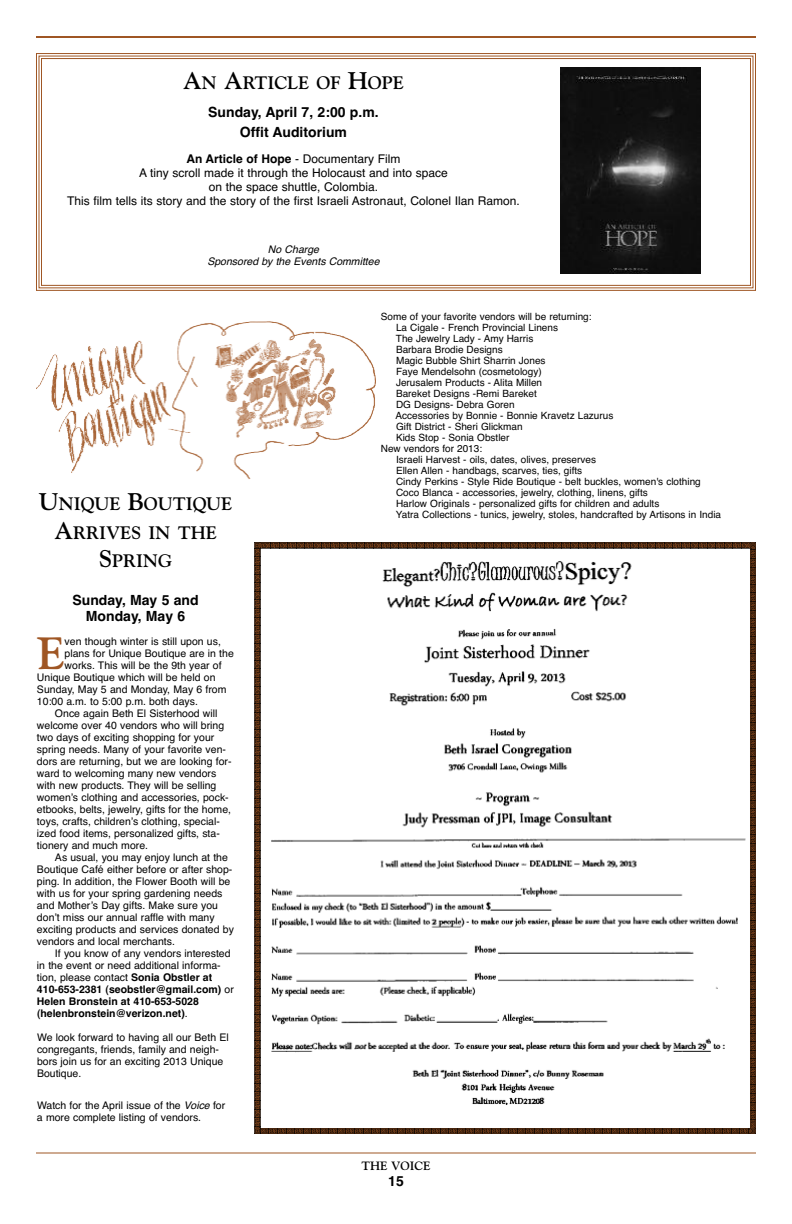
<style>
.page{position:relative;width:792px;height:1224px;background:#fff}
.page>*{position:absolute;margin:0;border:0;box-sizing:border-box;transform-origin:0 0}
.t1{font:700 45px "Goudy";color:#9f5624}
.t2{font:700 18px/28.8px "Goudy";color:#000;text-align:center}
.t3{font:700 14px/16px "Helvetica";color:#000;text-align:center}
.t4{font:12px/14px "Helvetica";color:#000;text-align:center}
.t5{font:700 12px "Goudy";color:#000}
.t6{font:10.5px/12px "Helvetica";color:#000}
.t7{font:700 10.5px "Helvetica";color:#000}
.t8{font:italic 10.5px/12px "Helvetica";color:#000;text-align:center}
.t9{font:10px "Helvetica";color:#000}
.s1{font-size:24px}
.s2{font-weight:700}
.s3{font-weight:400}
.s4{font-style:italic}
</style>
<div class="page">
<hr style="left:36px;top:1152px;width:720px;height:2px;background:#9f5624">
<hr style="left:36px;top:36px;width:720px;height:2px;background:#9f5624">
<svg style="left:254px;top:542px;width:502px;height:592px"></svg>
<img style="left:36px;top:321px;width:340px;height:158px">
<div style="left:36px;top:53px;width:720px;height:238px;border:1px solid #9f5624"></div>
<div style="left:41px;top:58px;width:710px;height:228px;border:1px solid #9f5624"></div>
<img style="left:561px;top:67px;width:139px;height:206px">
<h2 class="t2" style="left:183px;top:68px;width:222px"><span class="s1">A</span>N <span class="s1">A</span>RTICLE OF <span class="s1">H</span>OPE</h2>
<h3 class="t3" style="left:208px;top:102px;width:172px;line-height:20px">Sunday, April 7, 2:00 p.m.<br>Offit Auditorium</h3>
<p class="t4" style="left:67px;top:152px;width:454px"><span class="s2">An Article of Hope</span> - Documentary Film<br>A tiny scroll made it through the Holocaust and into space<br>on the space shuttle, Colombia.<br>This film tells its story and the story of the first Israeli Astronaut, Colonel Ilan Ramon.</p>
<p class="t8" style="left:207px;top:243px;width:174px">No Charge<br>Sponsored by the Events Committee</p>
<h2 class="t2" style="left:39px;top:489px;width:195px"><span class="s1">U</span>NIQUE <span class="s1">B</span>OUTIQUE<br><span class="s1">A</span>RRIVES IN THE<br><span class="s1">S</span>PRING</h2>
<h3 class="t3" style="left:73px;top:592px;width:128px">Sunday, May 5 and<br>Monday, May 6</h3>
<h1 class="t1" style="left:37px;top:627px;width:29px">E</h1>
<p class="t6" style="left:65px;top:635px;width:158px">ven though winter is still upon us,</p>
<p class="t6" style="left:65px;top:647px;width:171px">plans for Unique Boutique are in the</p>
<p class="t6" style="left:65px;top:659px;width:159px">works. This will be the 9th year of</p>
<p class="t6" style="left:37px;top:671px;width:180px">Unique Boutique which will be held on</p>
<p class="t6" style="left:37px;top:683px;width:191px">Sunday, May 5 and Monday, May 6 from</p>
<p class="t6" style="left:37px;top:695px;width:163px">10:00 a.m. to 5:00 p.m. both days.</p>
<p class="t6" style="left:55px;top:707px;width:164px">Once again Beth El Sisterhood will</p>
<p class="t6" style="left:37px;top:719px;width:189px">welcome over 40 vendors who will bring</p>
<p class="t6" style="left:37px;top:731px;width:179px">two days of exciting shopping for your</p>
<p class="t6" style="left:37px;top:743px;width:191px">spring needs. Many of your favorite ven-</p>
<p class="t6" style="left:37px;top:755px;width:196px">dors are returning, but we are looking for-</p>
<p class="t6" style="left:37px;top:767px;width:181px">ward to welcoming many new vendors</p>
<p class="t6" style="left:37px;top:779px;width:181px">with new products. They will be selling</p>
<p class="t6" style="left:37px;top:791px;width:193px">womenʼs clothing and accessories, pock-</p>
<p class="t6" style="left:37px;top:803px;width:196px">etbooks, belts, jewelry, gifts for the home,</p>
<p class="t6" style="left:37px;top:815px;width:184px">toys, crafts, childrenʼs clothing, special-</p>
<p class="t6" style="left:37px;top:827px;width:184px">ized food items, personalized gifts, sta-</p>
<p class="t6" style="left:37px;top:839px;width:113px">tionery and much more.</p>
<p class="t6" style="left:55px;top:851px;width:175px">As usual, you may enjoy lunch at the</p>
<p class="t6" style="left:37px;top:863px;width:197px">Boutique Café either before or after shop-</p>
<p class="t6" style="left:37px;top:875px;width:195px">ping. In addition, the Flower Booth will be</p>
<p class="t6" style="left:37px;top:887px;width:187px">with us for your spring gardening needs</p>
<p class="t6" style="left:37px;top:899px;width:183px">and Motherʼs Day gifts. Make sure you</p>
<p class="t6" style="left:37px;top:911px;width:179px">donʼt miss our annual raffle with many</p>
<p class="t6" style="left:37px;top:923px;width:198px">exciting products and services donated by</p>
<p class="t6" style="left:37px;top:935px;width:139px">vendors and local merchants.</p>
<p class="t6" style="left:55px;top:947px;width:177px">If you know of any vendors interested</p>
<p class="t6" style="left:37px;top:959px;width:185px">in the event or need additional informa-</p>
<p class="t6" style="left:37px;top:971px;width:177px">tion, please contact <span class="s2">Sonia Obstler at</span></p>
<p class="t7" style="left:37px;top:983px;width:198px">410-653-2381 (seobstler@gmail.com) <span class="s3">or</span></p>
<p class="t7" style="left:37px;top:995px;width:163px">Helen Bronstein at 410-653-5028</p>
<p class="t7" style="left:37px;top:1007px;width:152px">(helenbronstein@verizon.net)<span class="s3">.</span></p>
<p class="t6" style="left:37px;top:1031px;width:193px">We look forward to having all our Beth El congregants, friends, family and neigh&shy;bors join us for an exciting 2013 Unique<br>Boutique.</p>
<p class="t6" style="left:37px;top:1099px;width:190px">Watch for the April issue of the <span class="s4">Voice</span> for a more complete listing of vendors.</p>
<p class="t9" style="left:381px;top:310px;width:212px">Some of your favorite vendors will be returning:</p>
<p class="t9" style="left:396px;top:321px;width:163px">La Cigale - French Provincial Linens</p>
<p class="t9" style="left:396px;top:332px;width:139px">The Jewelry Lady - Amy Harris</p>
<p class="t9" style="left:396px;top:343px;width:108px">Barbara Brodie Designs</p>
<p class="t9" style="left:396px;top:354px;width:151px">Magic Bubble Shirt Sharrin Jones</p>
<p class="t9" style="left:396px;top:365px;width:147px">Faye Mendelsohn (cosmetology)</p>
<p class="t9" style="left:396px;top:376px;width:148px">Jerusalem Products - Alita Millen</p>
<p class="t9" style="left:396px;top:387px;width:142px">Bareket Designs -Remi Bareket</p>
<p class="t9" style="left:396px;top:398px;width:120px">DG Designs- Debra Goren</p>
<p class="t9" style="left:396px;top:409px;width:219px">Accessories by Bonnie - Bonnie Kravetz Lazurus</p>
<p class="t9" style="left:396px;top:420px;width:128px">Gift District - Sheri Glickman</p>
<p class="t9" style="left:396px;top:431px;width:115px">Kids Stop - Sonia Obstler</p>
<p class="t9" style="left:381px;top:442px;width:103px">New vendors for 2013:</p>
<p class="t9" style="left:396px;top:453px;width:202px">Israeli Harvest - oils, dates, olives, preserves</p>
<p class="t9" style="left:396px;top:464px;width:188px">Ellen Allen - handbags, scarves, ties, gifts</p>
<p class="t9" style="left:396px;top:475px;width:306px">Cindy Perkins - Style Ride Boutique - belt buckles, women's clothing</p>
<p class="t9" style="left:396px;top:486px;width:253px">Coco Blanca - accessories, jewelry, clothing, linens, gifts</p>
<p class="t9" style="left:396px;top:497px;width:265px">Harlow Originals - personalized gifts for children and adults</p>
<p class="t9" style="left:396px;top:508px;width:327px">Yatra Collections - tunics, jewelry, stoles, handcrafted by Artisons in India</p>
<p class="t5" style="left:362px;top:1158px;width:70px">THE VOICE</p>
<h3 class="t3" style="left:388px;top:1173px;width:17px">15</h3>
</div>
